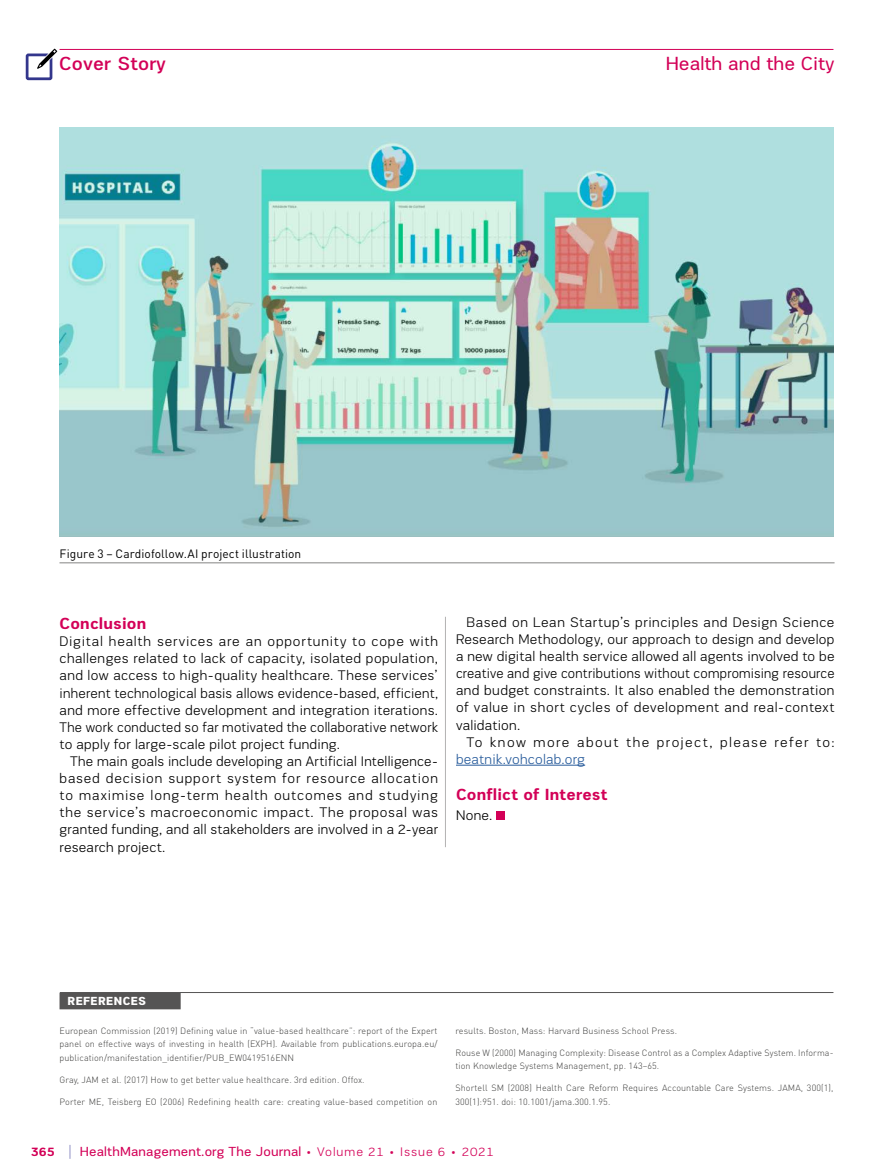
<style>
.page{position:relative;width:893px;height:1174px;background:#fff}
.page>*{position:absolute;margin:0;border:0;box-sizing:border-box;transform-origin:0 0}
.t1{font:19.5px "PRC Fidelity";color:#d30057}
.t2{font:500 19.5px "PRC Fidelity";letter-spacing:.01em;color:#d30057}
.t3{font:700 16.5px "PRC Fidelity";letter-spacing:.015em;color:#d30057}
.t4{font:300 14.25px/17.1px "PRC Fidelity";letter-spacing:.02em;color:#000;text-align:justify}
.t5{font:300 14.25px "PRC Fidelity";letter-spacing:.1em;color:#000}
.t6{font:300 14.25px "PRC Fidelity";letter-spacing:.015em;color:#275b9b}
.t7{font:13.5px "PRC Fidelity";letter-spacing:.01em;color:#d30057}
.t8{font:700 12.75px "PRC Fidelity";color:#d30057}
.t9{font:12px "DIN Pro";letter-spacing:.005em;color:#000}
.t10{font:900 12px "PRC Fidelity";letter-spacing:.045em;color:#fff}
.t11{font:300 9px/13.5px "DIN Pro";letter-spacing:.01em;color:#3c3c3b}
.s1{font-weight:300;font-size:12.75px}
</style>
<div class="page">
<svg style="left:70px;top:1145px;width:1px;height:13px"></svg>
<svg style="left:25px;top:49px;width:32px;height:32px"></svg>
<hr style="left:60px;top:49px;width:773px;height:1px;background:#d30057">
<hr style="left:456px;top:765px;width:129px;height:1px;background:#275b9b">
<div style="left:496px;top:811px;width:9px;height:9px;background:#d30057"></div>
<img style="left:60px;top:128px;width:773px;height:408px">
<hr style="left:59px;top:562px;width:775px;height:1px;background:#858584">
<hr style="left:60px;top:992px;width:773px;height:1px;background:#555454">
<div style="left:60px;top:992px;width:121px;height:17px;background:#555454"></div>
<hr style="left:445px;top:617px;width:1px;height:230px;background:#b3b2b2">
<h1 class="t2" style="left:59px;top:52px;width:108px">Cover Story</h1>
<h1 class="t1" style="left:666px;top:53px;width:170px">Health and the City</h1>
<p class="t9" style="left:59px;top:546px;width:243px">Figure 3 – Cardiofollow.AI project illustration</p>
<p class="t3" style="left:60px;top:614px;width:88px">Conclusion</p>
<p class="t4" style="left:60px;top:633px;width:380px">Digital health services are an opportunity to cope with challenges related to lack of capacity, isolated population, and low access to high-quality healthcare. These services’ inherent technological basis allows evidence-based, efficient, and more effective development and integration iterations.<br>The work conducted so far motivated the collaborative network to apply for large-scale pilot project funding.</p>
<p class="t4" style="left:60px;top:752px;width:380px;text-indent:11px">The main goals include developing an Artificial Intelligence&shy;based decision support system for resource allocation to maximise long-term health outcomes and studying the service’s macroeconomic impact. The proposal was granted funding, and all stakeholders are involved in a 2-year research project.</p>
<p class="t4" style="left:456px;top:613px;width:380px;text-indent:11px">Based on Lean Startup’s principles and Design Science Research Methodology, our approach to design and develop a new digital health service allowed all agents involved to be creative and give contributions without compromising resource and budget constraints. It also enabled the demonstration of value in short cycles of development and real-context validation.</p>
<p class="t5" style="left:466px;top:734px;width:369px">To know more about the project, please refer to:</p>
<p class="t6" style="left:456px;top:751px;width:131px">beatnik.vohcolab.org</p>
<p class="t3" style="left:456px;top:785px;width:153px">Conflict of Interest</p>
<p class="t4" style="left:456px;top:806px;width:38px">None.</p>
<p class="t10" style="left:68px;top:994px;width:80px">REFERENCES</p>
<p class="t11" style="left:60px;top:1023px;width:379px;text-align:justify">European Commission (2019) Defining value in “value-based healthcare”: report of the Expert panel on effective ways of investing in health (EXPH). Available from publications.europa.eu/ publication/manifestation_identifier/PUB_EW0419516ENN</p>
<p class="t11" style="left:60px;top:1072px;width:307px">Gray, JAM et al. (2017) How to get better value healthcare. 3rd edition. Offox.</p>
<p class="t11" style="left:60px;top:1094px;width:379px">Porter ME, Teisberg EO (2006) Redefining health care: creating value-based competition on</p>
<p class="t11" style="left:455px;top:1023px;width:223px">results. Boston, Mass: Harvard Business School Press.</p>
<p class="t11" style="left:455px;top:1045px;width:379px">Rouse W (2000) Managing Complexity: Disease Control as a Complex Adaptive System. Informa&shy;tion Knowledge Systems Management, pp. 143–65.</p>
<p class="t11" style="left:455px;top:1080px;width:379px">Shortell SM (2008) Health Care Reform Requires Accountable Care Systems. JAMA, 300(1),<br>300(1):951. doi: 10.1001/jama.300.1.95.</p>
<p class="t8" style="left:31px;top:1144px;width:25px">365</p>
<p class="t7" style="left:80px;top:1144px;width:416px">HealthManagement.org The Journal <span class="s1">• Volume 21 • Issue 6 • 2021</span></p>
</div>
